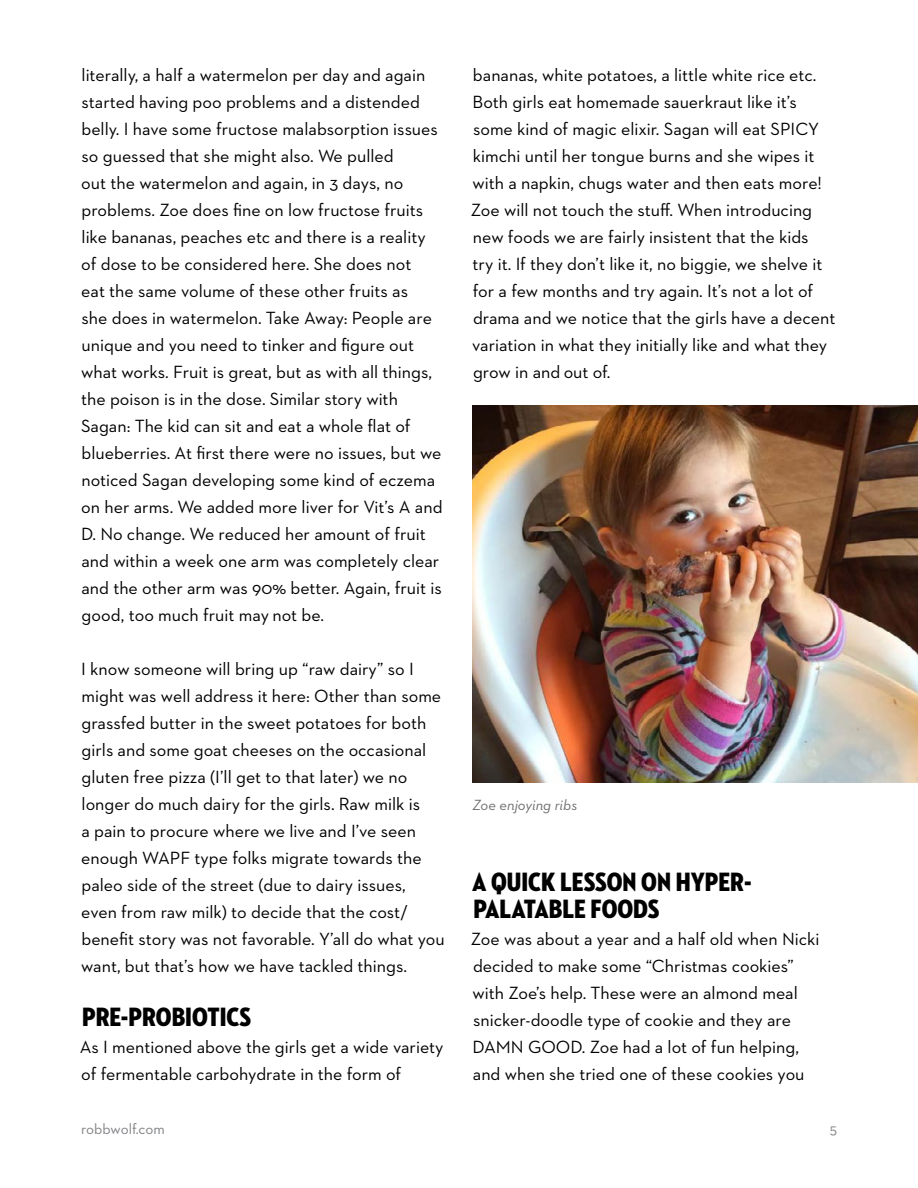
<style>
.page{position:relative;width:918px;height:1188px;background:#fff}
.page>*{position:absolute;margin:0;border:0;box-sizing:border-box;transform-origin:0 0}
.t1{font:27px/27px "Neutraface 2 Condensed Titling";color:#000}
.t2{font:18px/27px "Neutraface 2 Text";color:#000}
.t3{font:italic 15px "Neutraface 2 Text";color:#6d6e71}
.t4{font:15px "Neutraface 2 Text";color:#808285}
</style>
<div class="page">
<img style="left:472px;top:405px;width:446px;height:378px">
<p class="t2" style="left:81px;top:61px;width:363px">literally, a half a watermelon per day and again started having poo problems and a distended belly. I have some fructose malabsorption issues so guessed that she might also. We pulled<br>out the watermelon and again, in 3 days, no problems. Zoe does fine on low fructose fruits like bananas, peaches etc and there is a reality of dose to be considered here. She does not<br>eat the same volume of these other fruits as<br>she does in watermelon. Take Away: People are unique and you need to tinker and figure out what works. Fruit is great, but as with all things, the poison is in the dose. Similar story with Sagan: The kid can sit and eat a whole flat of blueberries. At first there were no issues, but we noticed Sagan developing some kind of eczema on her arms. We added more liver for Vit’s A and D. No change. We reduced her amount of fruit and within a week one arm was completely clear and the other arm was 90% better. Again, fruit is good, too much fruit may not be.</p>
<p class="t2" style="left:81px;top:655px;width:365px">I know someone will bring up “raw dairy” so I might was well address it here: Other than some grassfed butter in the sweet potatoes for both girls and some goat cheeses on the occasional gluten free pizza (I’ll get to that later) we no longer do much dairy for the girls. Raw milk is<br>a pain to procure where we live and I’ve seen enough WAPF type folks migrate towards the paleo side of the street (due to dairy issues, even from raw milk) to decide that the cost/ benefit story was not favorable. Y’all do what you want, but that’s how we have tackled things.</p>
<h1 class="t1" style="left:82px;top:1004px;width:171px">PRE-PROBIOTICS</h1>
<p class="t2" style="left:80px;top:1033px;width:365px">As I mentioned above the girls get a wide variety of fermentable carbohydrate in the form of</p>
<p class="t2" style="left:471px;top:61px;width:366px">bananas, white potatoes, a little white rice etc.<br>Both girls eat homemade sauerkraut like it’s some kind of magic elixir. Sagan will eat SPICY kimchi until her tongue burns and she wipes it with a napkin, chugs water and then eats more!<br>Zoe will not touch the stuff. When introducing new foods we are fairly insistent that the kids<br>try it. If they don’t like it, no biggie, we shelve it for a few months and try again. It’s not a lot of drama and we notice that the girls have a decent variation in what they initially like and what they grow in and out of.</p>
<p class="t3" style="left:472px;top:795px;width:106px">Zoe enjoying ribs</p>
<h1 class="t1" style="left:472px;top:869px;width:281px">A QUICK LESSON ON HYPER-<br>PALATABLE FOODS</h1>
<p class="t2" style="left:471px;top:925px;width:350px">Zoe was about a year and a half old when Nicki decided to make some “Christmas cookies” with Zoe’s help. These were an almond meal snicker-doodle type of cookie and they are DAMN GOOD. Zoe had a lot of fun helping, and when she tried one of these cookies you</p>
<p class="t4" style="left:81px;top:1119px;width:85px">robbwolf.com</p>
<p class="t4" style="left:830px;top:1119px;width:9px">5</p>
</div>
